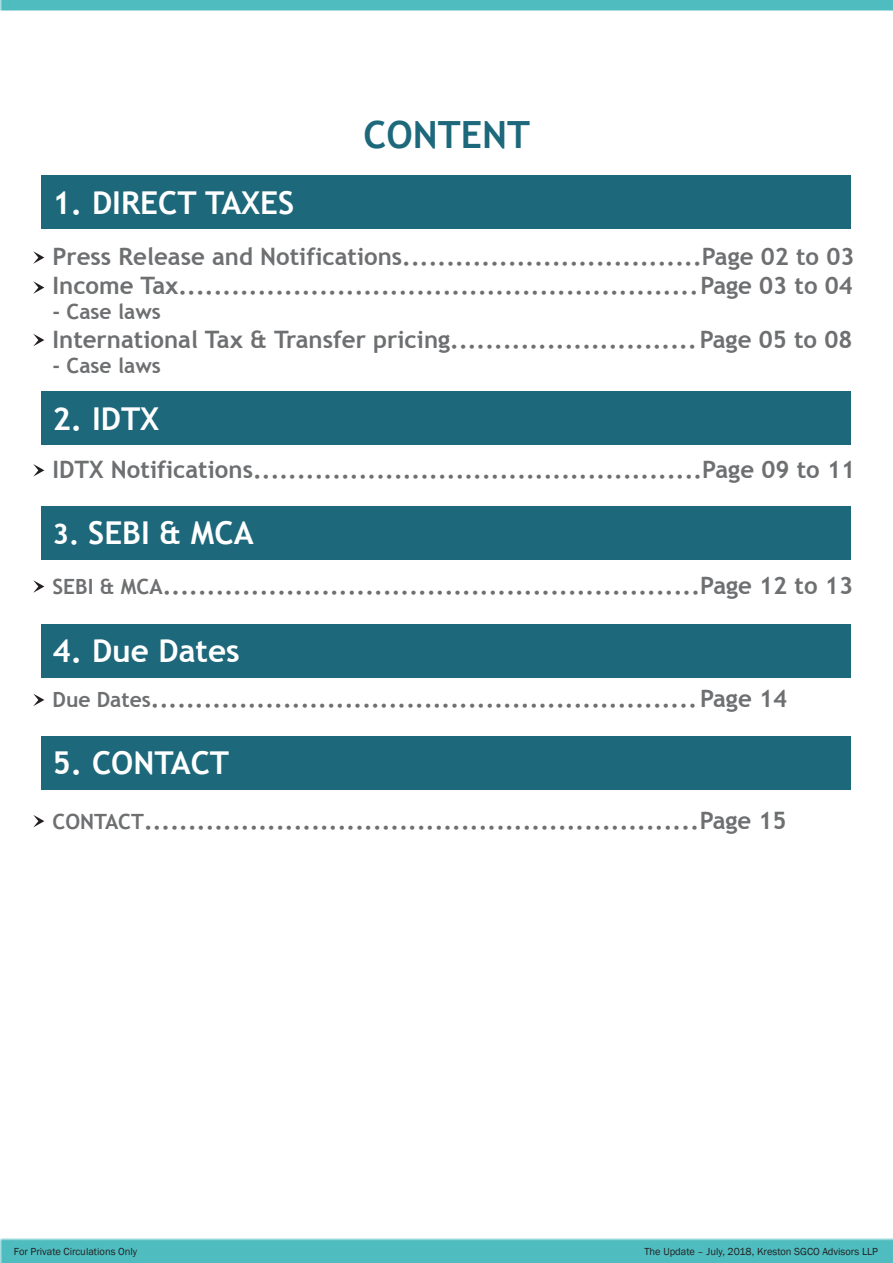
<style>
.page{position:relative;width:893px;height:1263px;background:#fff}
.page>*{position:absolute;margin:0;border:0;box-sizing:border-box;transform-origin:0 0}
.t1{font:700 37.5px "Trebuchet MS";color:#1d687b}
.t2{font:700 31.5px "Trebuchet MS";color:#fff}
.t3{font:700 24px/28.8px "Trebuchet MS";color:#6d6f71}
.t4{font:700 21px "Trebuchet MS";color:#6d6f71}
.t5{font:10.5px "Franklin Gothic";color:#231f20}
.s1{font-size:28.5px}
.s2{font-size:21px}
</style>
<div class="page">
<img style="left:0;top:0;width:892px;height:1263px">
<div style="left:42px;top:176px;width:809px;height:53px;background:#1d687b"></div>
<svg style="left:33px;top:251px;width:11px;height:13px"></svg>
<svg style="left:33px;top:281px;width:11px;height:13px"></svg>
<svg style="left:33px;top:334px;width:11px;height:12px"></svg>
<div style="left:42px;top:391px;width:809px;height:54px;background:#1d687b"></div>
<svg style="left:33px;top:464px;width:11px;height:13px"></svg>
<div style="left:42px;top:506px;width:809px;height:53px;background:#1d687b"></div>
<svg style="left:33px;top:580px;width:11px;height:13px"></svg>
<div style="left:42px;top:624px;width:809px;height:53px;background:#1d687b"></div>
<svg style="left:33px;top:694px;width:11px;height:12px"></svg>
<div style="left:42px;top:736px;width:809px;height:54px;background:#1d687b"></div>
<svg style="left:33px;top:815px;width:11px;height:12px"></svg>
<h1 class="t1" style="left:363px;top:111px;width:168px">CONTENT</h1>
<h2 class="t2" style="left:53px;top:183px;width:243px">1. DIRECT TAXES</h2>
<p class="t3" style="left:53px;top:242px;width:804px">Press Release and Notifications..................................Page 02 to 03<br>Income Tax...........................................................Page 03 to 04</p>
<p class="t4" style="left:53px;top:298px;width:110px">- Case laws</p>
<p class="t3" style="left:53px;top:325px;width:801px">International Tax &amp; Transfer pricing............................Page 05 to 08</p>
<p class="t4" style="left:53px;top:352px;width:110px">- Case laws</p>
<h2 class="t2" style="left:53px;top:399px;width:108px">2. IDTX</h2>
<p class="t3" style="left:53px;top:455px;width:804px">IDTX Notifications...................................................Page 09 to 11</p>
<h2 class="t2" style="left:53px;top:513px;width:203px"><span class="s1">3.</span> SEBI &amp; MCA</h2>
<p class="t3" style="left:53px;top:571px;width:802px"><span class="s2">SEBI &amp; MCA</span>.............................................................Page 12 to 13</p>
<h2 class="t2" style="left:53px;top:631px;width:189px">4. Due Dates</h2>
<p class="t3" style="left:53px;top:684px;width:736px"><span class="s2">Due Dates</span>..............................................................Page 14</p>
<h2 class="t2" style="left:53px;top:743px;width:178px">5. CONTACT</h2>
<p class="t3" style="left:53px;top:806px;width:736px"><span class="s2">CONTACT</span>...............................................................Page 15</p>
<p class="t5" style="left:14px;top:1244px;width:125px">For Private Circulations Only</p>
<p class="t5" style="left:644px;top:1244px;width:235px">The Update – July, 2018, Kreston SGCO Advisors LLP</p>
</div>
